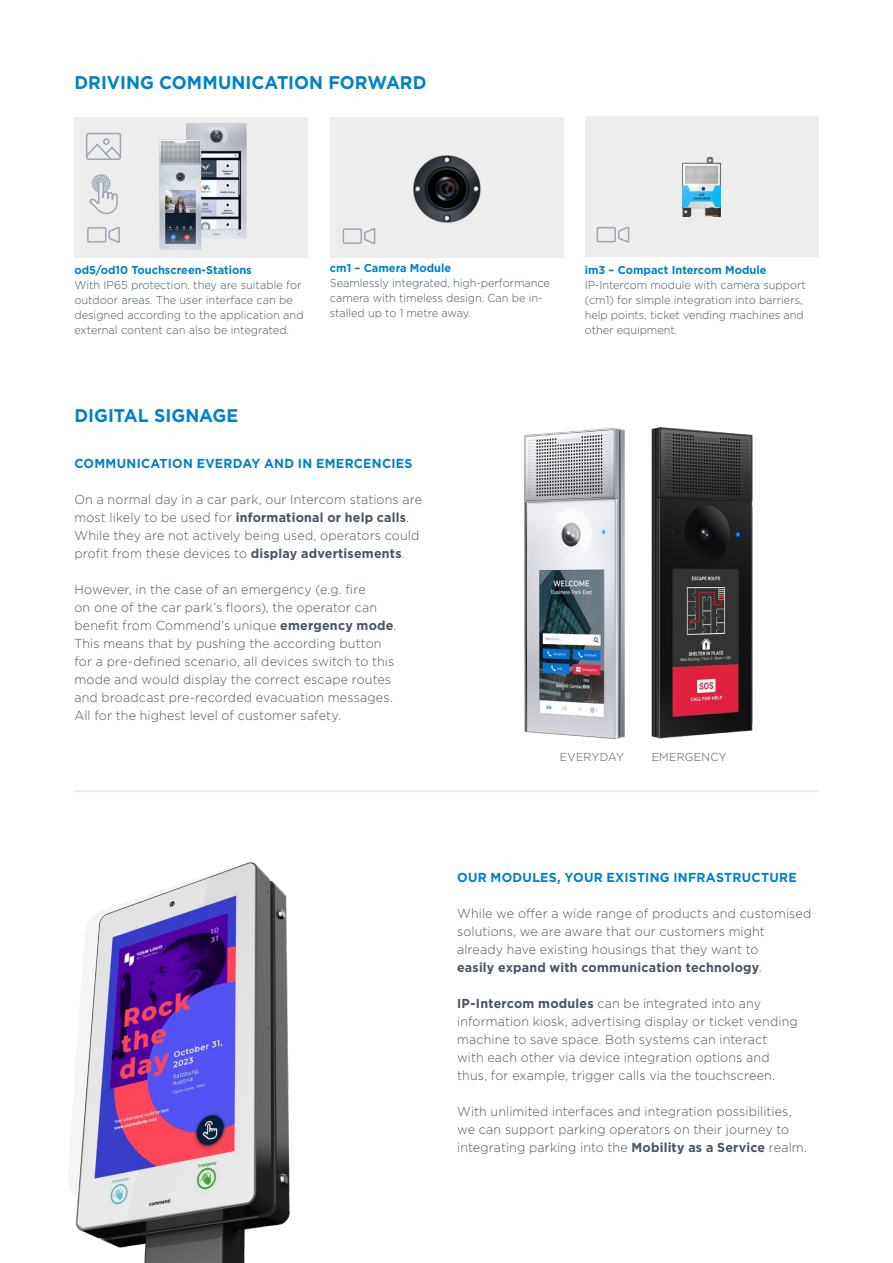
<style>
.page{position:relative;width:893px;height:1263px;background:#fff}
.page>*{position:absolute;margin:0;border:0;box-sizing:border-box;transform-origin:0 0}
.t1{font:700 18.3px "Gotham";color:#0081c9;scale:.96 1}
.t2{font:300 13.05px/18px "Gotham";letter-spacing:.01em;color:#485464;scale:.96 1}
.t3{font:700 13.05px "Gotham";letter-spacing:.02em;color:#0081c9;scale:.96 1}
.t4{font:300 11.55px/15px "Gotham";letter-spacing:-.005em;color:#485464;scale:.96 1}
.t5{font:700 11.55px "Gotham";color:#0081c9;scale:.96 1}
.t6{font:300 11.55px "Gotham";letter-spacing:.02em;color:#485464;scale:.96 1}
.t7{font:300 11.55px "Gotham";letter-spacing:.015em;color:#485464;scale:.96 1}
.s1{font-weight:700}
</style>
<div class="page">
<div style="left:585px;top:117px;width:234px;height:140px;background:#ededed"></div>
<div style="left:74px;top:117px;width:234px;height:140px;background:#ededed"></div>
<div style="left:330px;top:117px;width:234px;height:140px;background:#ededed"></div>
<img style="left:682px;top:158px;width:39px;height:58px">
<div style="left:103px;top:138px;width:7px;height:7px;border:2px solid #9ca5b4;border-radius:50%"></div>
<div style="left:86px;top:133px;width:35px;height:27px;border:2px solid #9ca5b4;border-radius:2px"></div>
<svg style="left:85px;top:142px;width:37px;height:18px"></svg>
<svg style="left:89px;top:174px;width:29px;height:41px"></svg>
<svg style="left:87px;top:226px;width:33px;height:17px"></svg>
<svg style="left:342px;top:228px;width:34px;height:16px"></svg>
<svg style="left:596px;top:226px;width:34px;height:17px"></svg>
<img style="left:186px;top:123px;width:61px;height:115px">
<img style="left:159px;top:139px;width:42px;height:111px">
<hr style="left:74px;top:791px;width:745px;height:1px;background:#e3e9ec">
<img style="left:413px;top:155px;width:68px;height:68px">
<img style="left:68px;top:862px;width:222px;height:401px">
<img style="left:524px;top:427px;width:96px;height:313px">
<img style="left:620px;top:427px;width:133px;height:312px">
<h1 class="t1" style="left:74px;top:70px;width:368px">DRIVING COMMUNICATION FORWARD</h1>
<p class="t5" style="left:74px;top:263px;width:186px">od5/od10 Touchscreen-Stations</p>
<p class="t4" style="left:74px;top:277px;width:240px">With IP65 protection, they are suitable for outdoor areas. The user interface can be designed according to the application and external content can also be integrated.</p>
<p class="t5" style="left:330px;top:261px;width:128px">cm1 – Camera Module</p>
<p class="t4" style="left:330px;top:275px;width:231px">Seamlessly integrated, high-performance camera with timeless design. Can be in&shy;stalled up to 1 metre away.</p>
<p class="t5" style="left:585px;top:262px;width:191px">im3 – Compact Intercom Module</p>
<p class="t4" style="left:585px;top:277px;width:232px">IP-Intercom module with camera support (cm1) for simple integration into barriers, help points, ticket vending machines and other equipment.</p>
<h1 class="t1" style="left:74px;top:403px;width:172px">DIGITAL SIGNAGE</h1>
<p class="t3" style="left:74px;top:455px;width:354px">COMMUNICATION EVERDAY AND IN EMERCENCIES</p>
<p class="t2" style="left:74px;top:490px;width:364px">On a normal day in a car park, our Intercom stations are most likely to be used for <span class="s1">informational or help calls</span>.<br>While they are not actively being used, operators could profit from these devices to <span class="s1">display advertisements</span>.</p>
<p class="t2" style="left:74px;top:580px;width:337px">However, in the case of an emergency (e.g. fire<br>on one of the car park’s floors), the operator can benefit from Commend’s unique <span class="s1">emergency mode</span>.<br>This means that by pushing the according button for a pre-defined scenario, all devices switch to this mode and would display the correct escape routes and broadcast pre-recorded evacuation messages.<br>All for the highest level of customer safety.</p>
<p class="t7" style="left:560px;top:750px;width:68px">EVERYDAY</p>
<p class="t6" style="left:652px;top:750px;width:80px">EMERGENCY</p>
<p class="t3" style="left:457px;top:869px;width:355px">OUR MODULES, YOUR EXISTING INFRASTRUCTURE</p>
<p class="t2" style="left:457px;top:904px;width:370px">While we offer a wide range of products and customised solutions, we are aware that our customers might already have existing housings that they want to<br><span class="s1">easily expand with communication technology</span>.</p>
<p class="t2" style="left:457px;top:994px;width:356px"><span class="s1">IP-Intercom modules</span> can be integrated into any information kiosk, advertising display or ticket vending machine to save space. Both systems can interact<br>with each other via device integration options and thus, for example, trigger calls via the touchscreen.</p>
<p class="t2" style="left:457px;top:1102px;width:366px">With unlimited interfaces and integration possibilities, we can support parking operators on their journey to integrating parking into the <span class="s1">Mobility as a Service</span> realm.</p>
</div>
